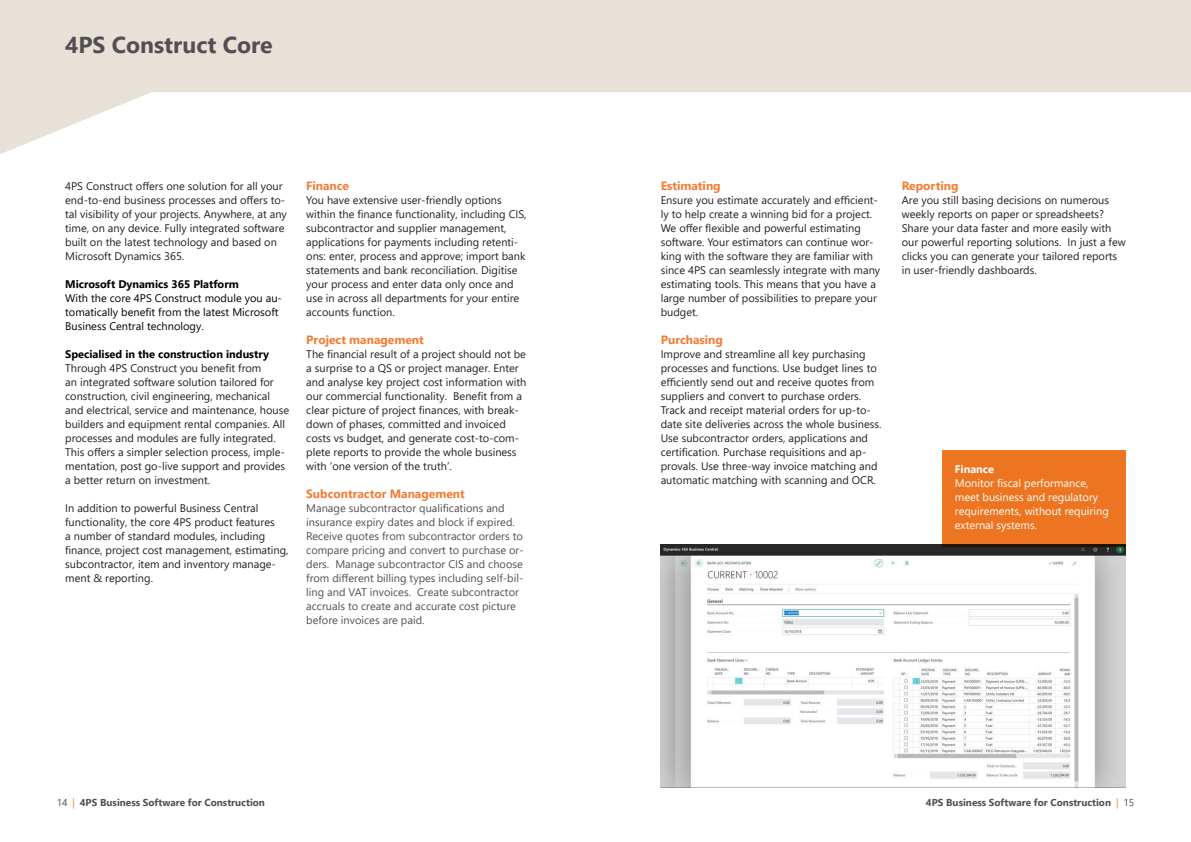
<style>
.page{position:relative;width:1191px;height:842px;background:#fff}
.page>*{position:absolute;margin:0;border:0;box-sizing:border-box;transform-origin:0 0}
.Hoofd_kopje{font:700 23px "Segoe UI";color:#524f53}
.Kopje{font:700 12px "Segoe UI";color:#f47b32}
.platte_tekst{font:700 12px "Segoe UI";color:#f47b32}
.platte_tekst-2{font:11px/14px "Segoe UI";color:#231f20}
.Kopje-2{font:11px/14px "Segoe UI";color:#524f53}
.platte_tekst-3{font:11px/14px "Segoe UI";color:#000001}
.platte_tekst-4{font:11px "Segoe UI";color:#fff}
.platte_tekst-5{font:700 11px "Segoe UI";color:#000001}
.platte_tekst-6{font:700 11px "Segoe UI";color:#fff}
.t1{font:700 10px "Segoe UI";color:#524f53}
.s1{font-weight:700}
.s2{font-weight:400}
.s3{font-weight:400;color:#ed7521}
</style>
<div class="page">
<svg style="left:0;top:0;width:1191px;height:154px;fill:#e7e1d7"></svg>
<img style="left:660px;top:544px;width:465px;height:244px">
<div style="left:942px;top:450px;width:183px;height:96px;background:#ed7521"></div>
<p class="Hoofd_kopje" style="left:65px;top:23px;width:209px">4PS Construct Core</p>
<p class="platte_tekst-2" style="left:65px;top:178px;width:223px">4PS Construct offers one solution for all your end-to-end business processes and offers to&shy;tal visibility of your projects. Anywhere, at any time, on any device. Fully integrated software built on the latest technology and based on Microsoft Dynamics 365.</p>
<p class="platte_tekst-3" style="left:65px;top:276px;width:218px"><span class="s1">Microsoft Dynamics 365 Platform<br></span>With the core 4PS Construct module you au&shy;tomatically benefit from the latest Microsoft Business Central technology.</p>
<p class="platte_tekst-5" style="left:65px;top:344px;width:205px">Specialised in the construction industry</p>
<p class="platte_tekst-2" style="left:65px;top:360px;width:225px">Through 4PS Construct you benefit from<br>an integrated software solution tailored for construction, civil engineering, mechanical and electrical, service and maintenance, house builders and equipment rental companies. All processes and modules are fully integrated.<br>This offers a simpler selection process, imple&shy;mentation, post go-live support and provides a better return on investment.</p>
<p class="platte_tekst-2" style="left:65px;top:500px;width:225px">In addition to powerful Business Central functionality, the core 4PS product features<br>a number of standard modules, including finance, project cost management, estimating, subcontractor, item and inventory manage&shy;ment &amp; reporting.</p>
<p class="Kopje" style="left:306px;top:174px;width:44px">Finance</p>
<p class="platte_tekst-2" style="left:306px;top:192px;width:222px">You have extensive user-friendly options within the finance functionality, including CIS, subcontractor and supplier management, applications for payments including retenti&shy;ons: enter, process and approve; import bank statements and bank reconciliation. Digitise your process and enter data only once and use in across all departments for your entire accounts function.</p>
<p class="Kopje" style="left:306px;top:328px;width:119px">Project management</p>
<p class="platte_tekst-2" style="left:306px;top:346px;width:221px">The financial result of a project should not be a surprise to a QS or project manager. Enter and analyse key project cost information with our commercial functionality. Benefit from a clear picture of project finances, with break&shy;down of phases, committed and invoiced costs vs budget, and generate cost-to-com&shy;plete reports to provide the whole business with ‘one version of the truth’.</p>
<p class="Kopje" style="left:306px;top:482px;width:160px">Subcontractor Management</p>
<p class="Kopje-2" style="left:306px;top:500px;width:219px">Manage subcontractor qualifications and insurance expiry dates and block if expired.<br>Receive quotes from subcontractor orders to compare pricing and convert to purchase or&shy;ders. Manage subcontractor CIS and choose from different billing types including self-bil&shy;ling and VAT invoices. Create subcontractor accruals to create and accurate cost picture before invoices are paid.</p>
<p class="Kopje" style="left:660px;top:174px;width:61px">Estimating</p>
<p class="platte_tekst-2" style="left:660px;top:192px;width:221px">Ensure you estimate accurately and efficient&shy;ly to help create a winning bid for a project.<br>We offer flexible and powerful estimating software. Your estimators can continue wor&shy;king with the software they are familiar with since 4PS can seamlessly integrate with many estimating tools. This means that you have a large number of possibilities to prepare your budget.</p>
<p class="Kopje" style="left:660px;top:328px;width:64px">Purchasing</p>
<p class="platte_tekst-2" style="left:660px;top:346px;width:222px">Improve and streamline all key purchasing processes and functions. Use budget lines to efficiently send out and receive quotes from suppliers and convert to purchase orders.<br>Track and receipt material orders for up-to&shy;date site deliveries across the whole business.<br>Use subcontractor orders, applications and certification. Purchase requisitions and ap&shy;provals. Use three-way invoice matching and automatic matching with scanning and OCR.</p>
<p class="platte_tekst" style="left:901px;top:174px;width:58px">Reporting</p>
<p class="platte_tekst-2" style="left:901px;top:192px;width:225px">Are you still basing decisions on numerous weekly reports on paper or spreadsheets?<br>Share your data faster and more easily with our powerful reporting solutions. In just a few clicks you can generate your tailored reports in user-friendly dashboards.</p>
<p class="platte_tekst-6" style="left:955px;top:458px;width:41px">Finance</p>
<p class="platte_tekst-4" style="left:955px;top:472px;width:135px">Monitor fiscal performance,</p>
<p class="platte_tekst-4" style="left:955px;top:486px;width:145px">meet business and regulatory</p>
<p class="platte_tekst-4" style="left:955px;top:500px;width:155px">requirements, without requiring</p>
<p class="platte_tekst-4" style="left:955px;top:514px;width:84px">external systems.</p>
<p class="t1" style="left:57px;top:793px;width:210px"><span class="s2">14</span> <span class="s3">|</span> 4PS Business Software for Construction</p>
<p class="t1" style="left:926px;top:793px;width:210px">4PS Business Software for Construction <span class="s3">|</span> <span class="s2">15</span></p>
</div>
